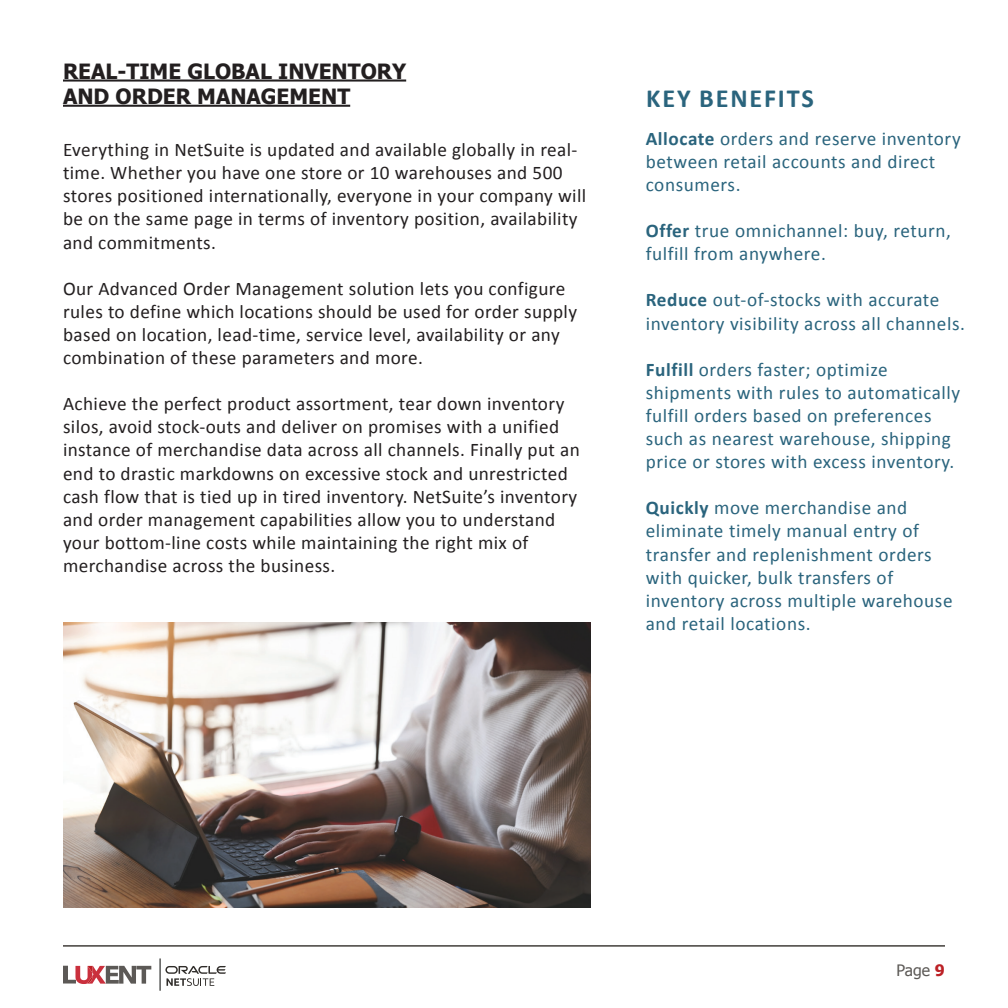
<style>
.page{position:relative;width:1008px;height:1008px;background:#fff}
.page>*{position:absolute;margin:0;border:0;box-sizing:border-box;transform-origin:0 0}
.t1{font:700 26.25px "Calibri";letter-spacing:.07em;color:#2a647d}
.t2{font:700 21px/25.2px "Tahoma";color:#231f20}
.t3{font:19.25px/23.1px "Calibri";letter-spacing:.02em;color:#231f20}
.t4{font:19.25px/23.1px "Calibri";letter-spacing:.03em;color:#2a647d}
.t5{font:15.75px "Tahoma";color:#5c5956}
.s1{font-weight:700}
.s2{font-weight:700;color:#bc2126}
</style>
<div class="page">
<hr style="left:63px;top:945px;width:882px;height:2px;background:#5c5956">
<hr style="left:160px;top:958px;width:1px;height:33px;background:#040503">
<svg style="left:165px;top:966px;width:61px;height:20px"></svg>
<svg style="left:63px;top:966px;width:88px;height:18px"></svg>
<hr style="left:63px;top:80px;width:343px;height:2px;background:#231f20">
<hr style="left:63px;top:105px;width:287px;height:2px;background:#231f20">
<img style="left:63px;top:622px;width:527px;height:285px">
<p class="t2" style="left:63px;top:58px;width:345px">REAL-TIME GLOBAL INVENTORY<br>AND ORDER MANAGEMENT</p>
<p class="t3" style="left:63px;top:138px;width:525px">Everything in NetSuite is updated and available globally in real&shy;time. Whether you have one store or 10 warehouses and 500 stores positioned internationally, everyone in your company will be on the same page in terms of inventory position, availability and commitments.</p>
<p class="t3" style="left:63px;top:276px;width:516px">Our Advanced Order Management solution lets you configure rules to define which locations should be used for order supply based on location, lead-time, service level, availability or any combination of these parameters and more.</p>
<p class="t3" style="left:63px;top:392px;width:518px">Achieve the perfect product assortment, tear down inventory silos, avoid stock-outs and deliver on promises with a unified instance of merchandise data across all channels. Finally put an end to drastic markdowns on excessive stock and unrestricted cash flow that is tied up in tired inventory. NetSuite’s inventory and order management capabilities allow you to understand your bottom-line costs while maintaining the right mix of merchandise across the business.</p>
<h1 class="t1" style="left:646px;top:80px;width:169px">KEY BENEFITS</h1>
<p class="t4" style="left:646px;top:126px;width:316px"><span class="s1">Allocate</span> orders and reserve inventory between retail accounts and direct consumers.</p>
<p class="t4" style="left:646px;top:219px;width:307px"><span class="s1">Offer</span> true omnichannel: buy, return, fulfill from anywhere.</p>
<p class="t4" style="left:646px;top:288px;width:321px"><span class="s1">Reduce</span> out-of-stocks with accurate inventory visibility across all channels.</p>
<p class="t4" style="left:646px;top:357px;width:316px"><span class="s1">Fulfill</span> orders faster; optimize shipments with rules to automatically fulfill orders based on preferences such as nearest warehouse, shipping price or stores with excess inventory.</p>
<p class="t4" style="left:646px;top:496px;width:308px"><span class="s1">Quickly</span> move merchandise and eliminate timely manual entry of transfer and replenishment orders with quicker, bulk transfers of inventory across multiple warehouse and retail locations.</p>
<p class="t5" style="left:896px;top:959px;width:50px">Page <span class="s2">9</span></p>
</div>
